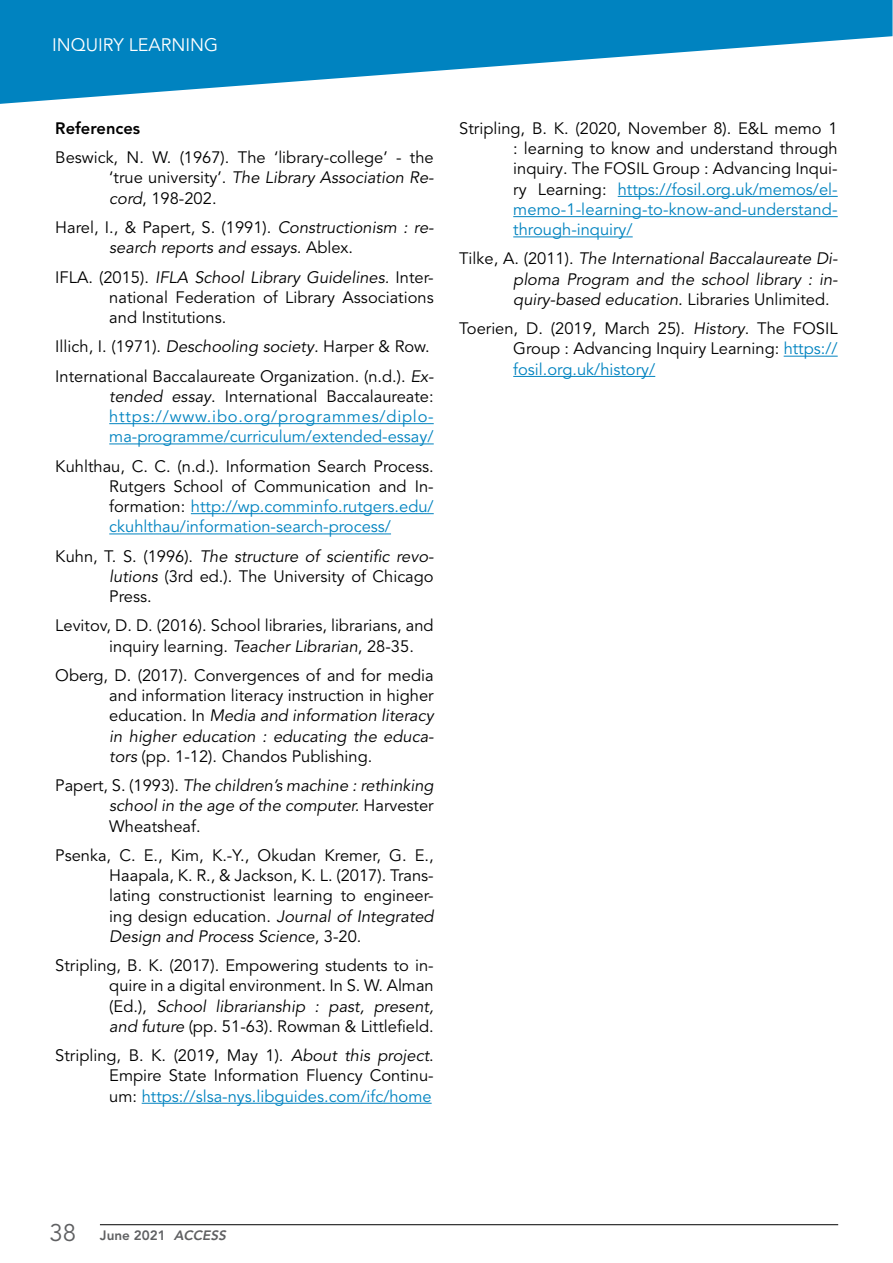
<style>
.page{position:relative;width:893px;height:1263px;background:#fff}
.page>*{position:absolute;margin:0;border:0;box-sizing:border-box;transform-origin:0 0}
.t1{font:18px "Avenir LT Pro";color:#fff}
.t2{font:16.5px/20.2px "Avenir LT Pro";color:#000;text-align:justify}
.t3{font:italic 16.5px/20.2px "Avenir LT Pro";color:#000;text-align:justify}
.t4{font:16.5px/20.2px "Avenir LT Pro";color:#0083c0;text-align:justify}
.t5{font:800 16.5px "Avenir LT Pro";color:#000}
.t6{font:800 13.5px "Avenir LT Pro";color:#5f6062}
.s1{font-style:italic}
.s2{font-style:normal}
.s3{font-style:italic;color:#000}
.s4{color:#000}
.s5{color:#0083c0}
.s6{font-weight:400;font-size:24px}
</style>
<div class="page">
<hr style="left:100px;top:1224px;width:738px;height:1px;background:#000">
<hr style="left:109px;top:423px;width:325px;height:1px;background:#0083c0">
<hr style="left:109px;top:443px;width:325px;height:1px;background:#0083c0">
<hr style="left:191px;top:513px;width:243px;height:1px;background:#0083c0">
<hr style="left:109px;top:533px;width:282px;height:1px;background:#0083c0">
<hr style="left:142px;top:1103px;width:290px;height:1px;background:#0083c0">
<hr style="left:618px;top:196px;width:220px;height:1px;background:#0083c0">
<hr style="left:513px;top:216px;width:325px;height:1px;background:#0083c0">
<hr style="left:513px;top:236px;width:120px;height:1px;background:#0083c0">
<hr style="left:784px;top:356px;width:54px;height:1px;background:#0083c0">
<hr style="left:513px;top:376px;width:142px;height:1px;background:#0083c0">
<svg style="left:0;top:0;width:892px;height:104px;fill:#0083c0"></svg>
<p class="t1" style="left:52px;top:34px;width:168px">INQUIRY LEARNING</p>
<p class="t5" style="left:55px;top:118px;width:86px">References</p>
<p class="t2" style="left:109px;top:148px;width:326px;text-indent:-54px">Beswick, N. W. (1967). The ‘library-college’ - the ‘true university’. <span class="s1">The Library Association Re&shy;cord</span>, 198-202.</p>
<p class="t3" style="left:109px;top:217px;width:326px;text-indent:-54px"><span class="s2">Harel, I., &amp; Papert, S. (1991).</span> Constructionism : re&shy;search reports and essays. <span class="s2">Ablex.</span></p>
<p class="t2" style="left:109px;top:267px;width:326px;text-indent:-54px">IFLA. (2015). <span class="s1">IFLA School Library Guidelines.</span> Inter&shy;national Federation of Library Associations and Institutions.</p>
<p class="t2" style="left:55px;top:332px;width:380px;line-height:29.2px">Illich, I. (1971). <span class="s1">Deschooling society.</span> Harper &amp; Row.<br>International Baccalaureate Organization. (n.d.). <span class="s1">Ex-</span></p>
<p class="t4" style="left:109px;top:386px;width:326px"><span class="s3">tended essay</span><span class="s4">. International Baccalaureate: </span>https://www.ibo.org/programmes/diplo&shy;ma-programme/curriculum/extended-essay/</p>
<p class="t2" style="left:109px;top:456px;width:326px;text-indent:-54px">Kuhlthau, C. C. (n.d.). Information Search Process.<br>Rutgers School of Communication and In&shy;formation: <span class="s5">http://wp.comminfo.rutgers.edu/ ckuhlthau/information-search-process/</span></p>
<p class="t2" style="left:109px;top:546px;width:326px;text-indent:-54px">Kuhn, T. S. (1996). <span class="s1">The structure of scientific revo&shy;lutions</span> (3rd ed.). The University of Chicago Press.</p>
<p class="t2" style="left:109px;top:616px;width:326px;text-indent:-54px">Levitov, D. D. (2016). School libraries, librarians, and inquiry learning. <span class="s1">Teacher Librarian</span>, 28-35.</p>
<p class="t2" style="left:109px;top:665px;width:326px;text-indent:-54px">Oberg, D. (2017). Convergences of and for media and information literacy instruction in higher education. In <span class="s1">Media and information literacy in higher education : educating the educa&shy;tors</span> (pp. 1-12). Chandos Publishing.</p>
<p class="t3" style="left:109px;top:775px;width:326px;text-indent:-54px"><span class="s2">Papert, S. (1993).</span> The children’s machine : rethinking school in the age of the computer. <span class="s2">Harvester Wheatsheaf.</span></p>
<p class="t2" style="left:109px;top:845px;width:326px;text-indent:-54px">Psenka, C. E., Kim, K.-Y., Okudan Kremer, G. E., Haapala, K. R., &amp; Jackson, K. L. (2017). Trans&shy;lating constructionist learning to engineer&shy;ing design education. <span class="s1">Journal of Integrated Design and Process Science</span>, 3-20.</p>
<p class="t2" style="left:109px;top:955px;width:326px;text-indent:-54px">Stripling, B. K. (2017). Empowering students to in&shy;quire in a digital environment. In S. W. Alman (Ed.), <span class="s1">School librarianship : past, present, and future</span> (pp. 51-63). Rowman &amp; Littlefield.</p>
<p class="t2" style="left:109px;top:1045px;width:326px;text-indent:-54px">Stripling, B. K. (2019, May 1). <span class="s1">About this project</span>.<br>Empire State Information Fluency Continu&shy;um: <span class="s5">https://slsa-nys.libguides.com/ifc/home</span></p>
<p class="t2" style="left:513px;top:118px;width:326px;text-indent:-54px">Stripling, B. K. (2020, November 8). E&amp;L memo 1 : learning to know and understand through inquiry. The FOSIL Group : Advancing Inqui&shy;ry Learning: <span class="s5">https://fosil.org.uk/memos/el&shy;memo-1-learning-to-know-and-understand&shy;through-inquiry/</span></p>
<p class="t3" style="left:513px;top:249px;width:326px;text-indent:-54px"><span class="s2">Tilke, A. (2011).</span> The International Baccalaureate Di&shy;ploma Program and the school library : in&shy;quiry-based education. <span class="s2">Libraries Unlimited.</span></p>
<p class="t2" style="left:513px;top:319px;width:326px;text-indent:-54px">Toerien, D. (2019, March 25). <span class="s1">History</span>. The FOSIL Group : Advancing Inquiry Learning: <span class="s5">https:// fosil.org.uk/history/</span></p>
<p class="t6" style="left:49px;top:1227px;width:181px"><span class="s6">38</span> June 2021 <span class="s1">ACCESS</span></p>
</div>
